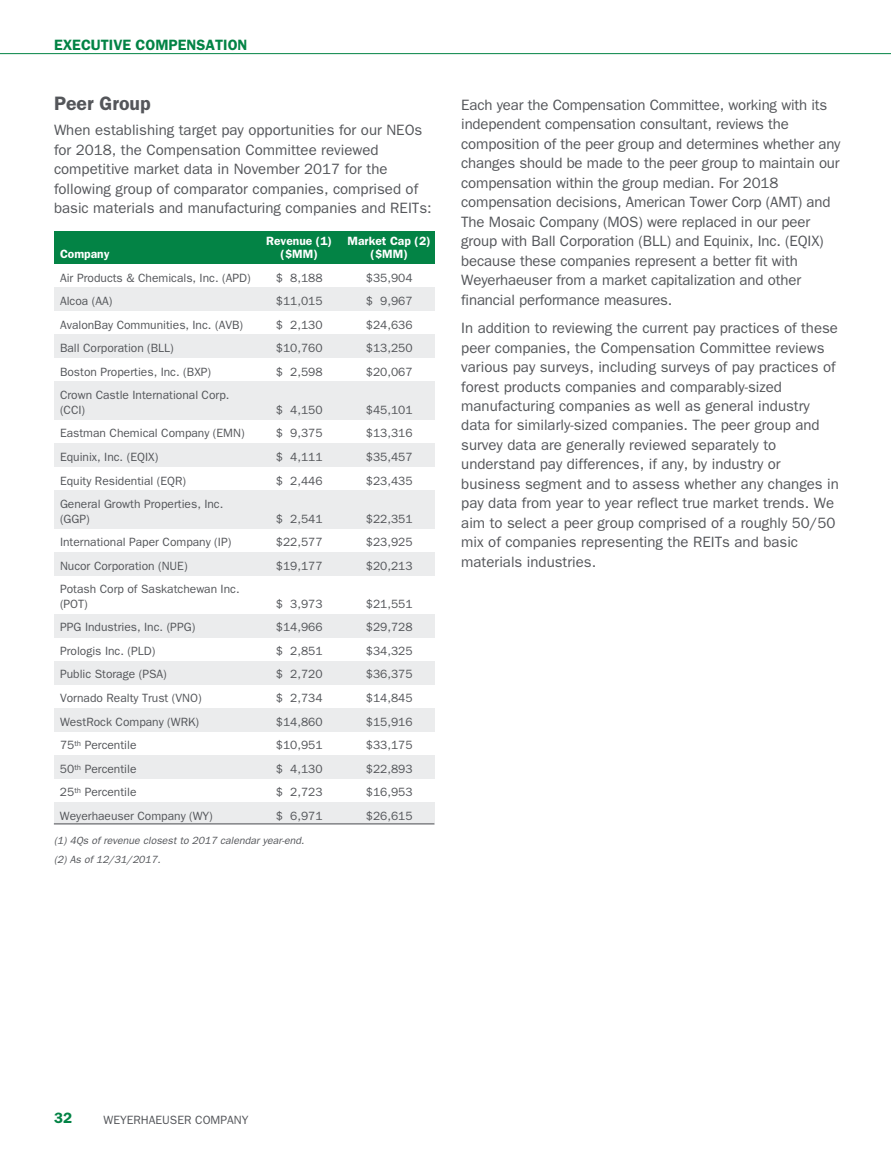
<style>
.page{position:relative;width:891px;height:1161px;background:#fff}
.page>*{position:absolute;margin:0;border:0;box-sizing:border-box;transform-origin:0 0}
.t1{font:600 19.5px "Franklin Gothic";color:#54565a}
.t2{font:15px/19.5px "Franklin Gothic";color:#54565a}
.t3{font:600 15px "Franklin Gothic";color:#038345}
.t4{font:12px/14.5px "Franklin Gothic";color:#54565a}
.t5{font:600 12px/13.5px "Franklin Gothic";color:#fff;text-align:center}
.t6{font:italic 10.5px/19.5px "Franklin Gothic";color:#54565a}
</style>
<div class="page">
<hr style="left:0;top:53px;width:891px;height:1px;background:#038345">
<div style="left:54px;top:231px;width:380px;height:33px;background:#038345"></div>
<div style="left:54px;top:288px;width:380px;height:23px;background:#ebeced"></div>
<div style="left:54px;top:335px;width:380px;height:23px;background:#ebeced"></div>
<div style="left:54px;top:382px;width:380px;height:38px;background:#ebeced"></div>
<div style="left:54px;top:443px;width:380px;height:24px;background:#ebeced"></div>
<div style="left:54px;top:490px;width:380px;height:39px;background:#ebeced"></div>
<div style="left:54px;top:552px;width:380px;height:24px;background:#ebeced"></div>
<div style="left:54px;top:614px;width:380px;height:23px;background:#ebeced"></div>
<div style="left:54px;top:661px;width:380px;height:23px;background:#ebeced"></div>
<div style="left:54px;top:708px;width:380px;height:24px;background:#ebeced"></div>
<div style="left:54px;top:755px;width:380px;height:24px;background:#ebeced"></div>
<div style="left:54px;top:802px;width:380px;height:22px;background:#ebeced"></div>
<hr style="left:54px;top:824px;width:380px;height:1px;background:#54565a">
<p class="t3" style="left:54px;top:39px;width:195px">EXECUTIVE COMPENSATION</p>
<h1 class="t1" style="left:54px;top:96px;width:98px">Peer Group</h1>
<p class="t2" style="left:54px;top:121px;width:379px">When establishing target pay opportunities for our NEOs for 2018, the Compensation Committee reviewed competitive market data in November 2017 for the following group of comparator companies, comprised of basic materials and manufacturing companies and REITs:</p>
<p class="t5" style="left:60px;top:248px;width:51px">Company</p>
<p class="t5" style="left:266px;top:235px;width:67px">Revenue (1) ($MM)</p>
<p class="t5" style="left:348px;top:235px;width:85px">Market Cap (2) ($MM)</p>
<p class="t4" style="left:60px;top:271px;width:192px">Air Products &amp; Chemicals, Inc. (APD)</p>
<p class="t4" style="left:276px;top:271px;width:48px">$ 8,188</p>
<p class="t4" style="left:366px;top:271px;width:48px">$35,904</p>
<p class="t4" style="left:60px;top:295px;width:54px">Alcoa (AA)</p>
<p class="t4" style="left:276px;top:295px;width:48px">$11,015</p>
<p class="t4" style="left:366px;top:295px;width:48px">$ 9,967</p>
<p class="t4" style="left:60px;top:318px;width:185px">AvalonBay Communities, Inc. (AVB)</p>
<p class="t4" style="left:276px;top:318px;width:48px">$ 2,130</p>
<p class="t4" style="left:366px;top:318px;width:48px">$24,636</p>
<p class="t4" style="left:60px;top:342px;width:115px">Ball Corporation (BLL)</p>
<p class="t4" style="left:276px;top:342px;width:48px">$10,760</p>
<p class="t4" style="left:366px;top:342px;width:48px">$13,250</p>
<p class="t4" style="left:60px;top:365px;width:153px">Boston Properties, Inc. (BXP)</p>
<p class="t4" style="left:276px;top:365px;width:48px">$ 2,598</p>
<p class="t4" style="left:366px;top:365px;width:48px">$20,067</p>
<p class="t4" style="left:60px;top:389px;width:171px">Crown Castle International Corp. (CCI)</p>
<p class="t4" style="left:276px;top:404px;width:48px">$ 4,150</p>
<p class="t4" style="left:366px;top:404px;width:48px">$45,101</p>
<p class="t4" style="left:60px;top:427px;width:186px">Eastman Chemical Company (EMN)</p>
<p class="t4" style="left:276px;top:427px;width:48px">$ 9,375</p>
<p class="t4" style="left:366px;top:427px;width:48px">$13,316</p>
<p class="t4" style="left:60px;top:451px;width:100px">Equinix, Inc. (EQIX)</p>
<p class="t4" style="left:276px;top:451px;width:48px">$ 4,111</p>
<p class="t4" style="left:366px;top:451px;width:48px">$35,457</p>
<p class="t4" style="left:60px;top:474px;width:128px">Equity Residential (EQR)</p>
<p class="t4" style="left:276px;top:474px;width:48px">$ 2,446</p>
<p class="t4" style="left:366px;top:474px;width:48px">$23,435</p>
<p class="t4" style="left:60px;top:498px;width:165px">General Growth Properties, Inc. (GGP)</p>
<p class="t4" style="left:276px;top:512px;width:48px">$ 2,541</p>
<p class="t4" style="left:366px;top:512px;width:48px">$22,351</p>
<p class="t4" style="left:60px;top:536px;width:173px">International Paper Company (IP)</p>
<p class="t4" style="left:276px;top:536px;width:48px">$22,577</p>
<p class="t4" style="left:366px;top:536px;width:48px">$23,925</p>
<p class="t4" style="left:60px;top:559px;width:129px">Nucor Corporation (NUE)</p>
<p class="t4" style="left:276px;top:559px;width:48px">$19,177</p>
<p class="t4" style="left:366px;top:559px;width:48px">$20,213</p>
<p class="t4" style="left:60px;top:583px;width:181px">Potash Corp of Saskatchewan Inc. (POT)</p>
<p class="t4" style="left:276px;top:597px;width:48px">$ 3,973</p>
<p class="t4" style="left:366px;top:597px;width:48px">$21,551</p>
<p class="t4" style="left:60px;top:621px;width:137px">PPG Industries, Inc. (PPG)</p>
<p class="t4" style="left:276px;top:621px;width:48px">$14,966</p>
<p class="t4" style="left:366px;top:621px;width:48px">$29,728</p>
<p class="t4" style="left:60px;top:645px;width:97px">Prologis Inc. (PLD)</p>
<p class="t4" style="left:276px;top:645px;width:48px">$ 2,851</p>
<p class="t4" style="left:366px;top:645px;width:48px">$34,325</p>
<p class="t4" style="left:60px;top:668px;width:108px">Public Storage (PSA)</p>
<p class="t4" style="left:276px;top:668px;width:48px">$ 2,720</p>
<p class="t4" style="left:366px;top:668px;width:48px">$36,375</p>
<p class="t4" style="left:60px;top:692px;width:143px">Vornado Realty Trust (VNO)</p>
<p class="t4" style="left:276px;top:692px;width:48px">$ 2,734</p>
<p class="t4" style="left:366px;top:692px;width:48px">$14,845</p>
<p class="t4" style="left:60px;top:715px;width:141px">WestRock Company (WRK)</p>
<p class="t4" style="left:276px;top:715px;width:48px">$14,860</p>
<p class="t4" style="left:366px;top:715px;width:48px">$15,916</p>
<p class="t4" style="left:60px;top:739px;width:78px">75<sup>th</sup> Percentile</p>
<p class="t4" style="left:276px;top:739px;width:48px">$10,951</p>
<p class="t4" style="left:366px;top:739px;width:48px">$33,175</p>
<p class="t4" style="left:60px;top:762px;width:78px">50<sup>th</sup> Percentile</p>
<p class="t4" style="left:276px;top:762px;width:48px">$ 4,130</p>
<p class="t4" style="left:366px;top:762px;width:48px">$22,893</p>
<p class="t4" style="left:60px;top:786px;width:78px">25<sup>th</sup> Percentile</p>
<p class="t4" style="left:276px;top:786px;width:48px">$ 2,723</p>
<p class="t4" style="left:366px;top:786px;width:48px">$16,953</p>
<p class="t4" style="left:60px;top:809px;width:154px">Weyerhaeuser Company (WY)</p>
<p class="t4" style="left:276px;top:809px;width:48px">$ 6,971</p>
<p class="t4" style="left:366px;top:809px;width:48px">$26,615</p>
<p class="t6" style="left:54px;top:831px;width:252px">(1) 4Qs of revenue closest to 2017 calendar year-end. (2) As of 12/31/2017.</p>
<p class="t2" style="left:461px;top:96px;width:381px">Each year the Compensation Committee, working with its independent compensation consultant, reviews the composition of the peer group and determines whether any changes should be made to the peer group to maintain our compensation within the group median. For 2018 compensation decisions, American Tower Corp (AMT) and The Mosaic Company (MOS) were replaced in our peer group with Ball Corporation (BLL) and Equinix, Inc. (EQIX) because these companies represent a better fit with Weyerhaeuser from a market capitalization and other financial performance measures.</p>
<p class="t2" style="left:461px;top:319px;width:379px">In addition to reviewing the current pay practices of these peer companies, the Compensation Committee reviews various pay surveys, including surveys of pay practices of forest products companies and comparably-sized manufacturing companies as well as general industry data for similarly-sized companies. The peer group and survey data are generally reviewed separately to understand pay differences, if any, by industry or business segment and to assess whether any changes in pay data from year to year reflect true market trends. We aim to select a peer group comprised of a roughly 50/50 mix of companies representing the REITs and basic materials industries.</p>
<p class="t3" style="left:54px;top:1113px;width:19px">32</p>
<p class="t4" style="left:104px;top:1113px;width:147px">WEYERHAEUSER COMPANY</p>
</div>
